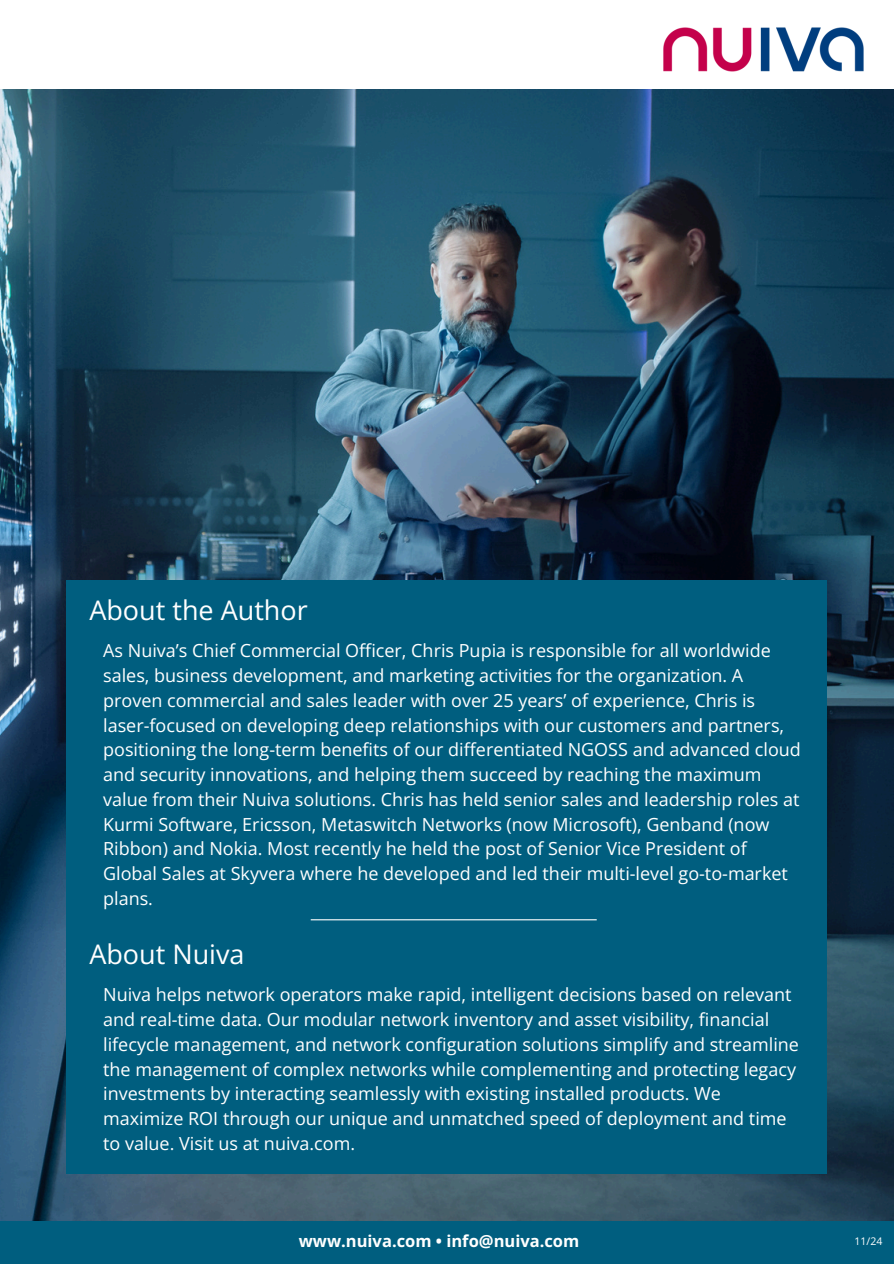
<style>
.page{position:relative;width:894px;height:1264px;background:#fff}
.page>*{position:absolute;margin:0;border:0;box-sizing:border-box;transform-origin:0 0}
.t1{font:27px "Open Sans";color:#fff}
.t2{font:18px/24.8px "Open Sans";color:#fff}
.t3{font:700 16.5px "Open Sans";color:#fff}
.t4{font:10.5px "Open Sans";color:#fff}
</style>
<div class="page">
<img style="left:0;top:89px;width:893px;height:1132px">
<div style="left:66px;top:580px;width:760px;height:594px;background:#005e7f"></div>
<img style="left:663px;top:27px;width:201px;height:45px">
<div style="left:0;top:1221px;width:893px;height:42px;background:#005e7f"></div>
<hr style="left:310px;top:919px;width:286px;height:1px;background:#fff">
<h1 class="t1" style="left:89px;top:591px;width:220px">About the Author</h1>
<h3 class="t2" style="left:103px;top:638px;width:699px">As Nuiva’s Chief Commercial Officer, Chris Pupia is responsible for all worldwide sales, business development, and marketing activities for the organization. A proven commercial and sales leader with over 25 years’ of experience, Chris is laser-focused on developing deep relationships with our customers and partners, positioning the long-term benefits of our differentiated NGOSS and advanced cloud and security innovations, and helping them succeed by reaching the maximum value from their Nuiva solutions. Chris has held senior sales and leadership roles at Kurmi Software, Ericsson, Metaswitch Networks (now Microsoft), Genband (now Ribbon) and Nokia. Most recently he held the post of Senior Vice President of Global Sales at Skyvera where he developed and led their multi-level go-to-market plans.</h3>
<p class="t1" style="left:89px;top:935px;width:157px">About Nuiva</p>
<h2 class="t2" style="left:103px;top:981px;width:697px">Nuiva helps network operators make rapid, intelligent decisions based on relevant and real-time data. Our modular network inventory and asset visibility, financial lifecycle management, and network configuration solutions simplify and streamline the management of complex networks while complementing and protecting legacy investments by interacting seamlessly with existing installed products. We maximize ROI through our unique and unmatched speed of deployment and time to value. Visit us at nuiva.com.</h2>
<h1 class="t3" style="left:299px;top:1228px;width:282px">www.nuiva.com • info@nuiva.com</h1>
<h3 class="t4" style="left:854px;top:1233px;width:29px">11/24</h3>
</div>
